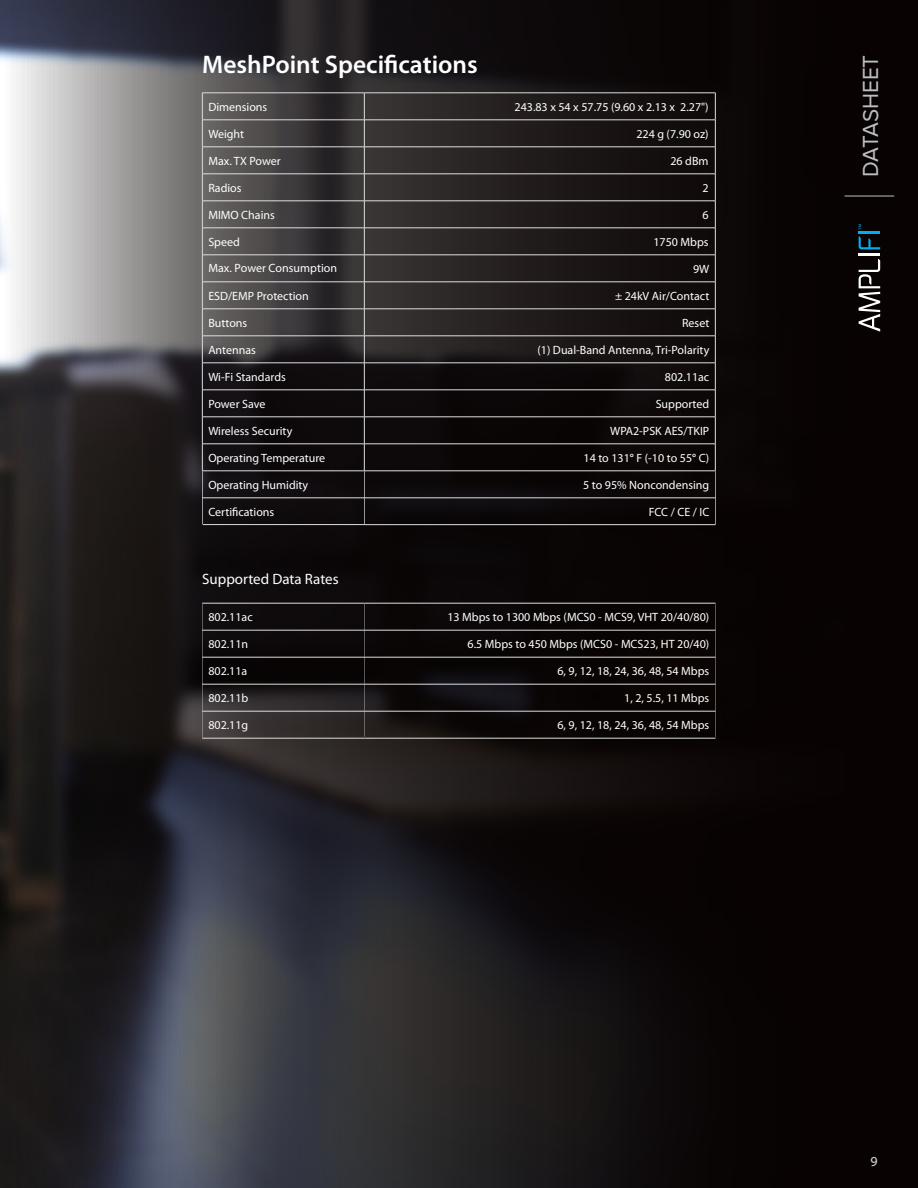
<style>
.page{position:relative;width:918px;height:1188px;background:#fff}
.page>*{position:absolute;margin:0;border:0;box-sizing:border-box;transform-origin:0 0}
.Heading_1{font:600 25.5px "Myriad Pro";color:#fff}
.t1{font:22.5px "Proxima Nova";letter-spacing:-.005em;color:#bcbdc0}
.Body{font:15px "Myriad Pro";color:#fff}
.t2{font:13.5px "Myriad Web Pro";color:#d1d2d4}
.Specs_Right_White{font:12px "Myriad Pro";color:#fff}
.Specifications_White{font:12px "Myriad Pro";color:#fff}
.s1{font-weight:600}
</style>
<div class="page">
<img style="left:0;top:0;width:918px;height:1188px">
<hr style="left:845px;top:196px;width:49px;height:1px;background:#bcbdc0">
<hr style="left:859px;top:254px;width:21px;height:2px;background:#fff">
<hr style="left:859px;top:231px;width:21px;height:2px;background:#00aeef">
<svg style="left:859px;top:236px;width:21px;height:13px"></svg>
<svg style="left:859px;top:259px;width:21px;height:73px"></svg>
<svg style="left:859px;top:224px;width:2px;height:6px"></svg>
<hr style="left:202px;top:255px;width:162px;height:1px;background:#dcdddf">
<hr style="left:364px;top:255px;width:352px;height:1px;background:#dcdddf">
<hr style="left:202px;top:282px;width:162px;height:1px;background:#dcdddf">
<hr style="left:364px;top:282px;width:352px;height:1px;background:#dcdddf">
<hr style="left:202px;top:309px;width:162px;height:1px;background:#dcdddf">
<hr style="left:364px;top:309px;width:352px;height:1px;background:#dcdddf">
<hr style="left:202px;top:363px;width:162px;height:1px;background:#dcdddf">
<hr style="left:364px;top:363px;width:352px;height:1px;background:#dcdddf">
<hr style="left:202px;top:390px;width:162px;height:1px;background:#dcdddf">
<hr style="left:364px;top:390px;width:352px;height:1px;background:#dcdddf">
<hr style="left:202px;top:471px;width:1px;height:53px;background:#dcdddf">
<hr style="left:364px;top:471px;width:1px;height:53px;background:#dcdddf">
<hr style="left:715px;top:471px;width:1px;height:53px;background:#dcdddf">
<hr style="left:203px;top:524px;width:162px;height:1px;background:#dcdddf">
<hr style="left:364px;top:498px;width:352px;height:1px;background:#dcdddf">
<hr style="left:203px;top:336px;width:161px;height:1px;background:#dcdddf">
<hr style="left:364px;top:336px;width:351px;height:1px;background:#dcdddf">
<hr style="left:202px;top:417px;width:162px;height:1px;background:#dcdddf">
<hr style="left:364px;top:417px;width:352px;height:1px;background:#dcdddf">
<hr style="left:202px;top:444px;width:162px;height:1px;background:#dcdddf">
<hr style="left:364px;top:444px;width:352px;height:1px;background:#dcdddf">
<hr style="left:202px;top:471px;width:162px;height:1px;background:#dcdddf">
<hr style="left:364px;top:471px;width:352px;height:1px;background:#dcdddf">
<hr style="left:202px;top:93px;width:162px;height:1px;background:#dcdddf">
<hr style="left:364px;top:93px;width:352px;height:1px;background:#dcdddf">
<hr style="left:202px;top:120px;width:162px;height:1px;background:#dcdddf">
<hr style="left:364px;top:120px;width:352px;height:1px;background:#dcdddf">
<hr style="left:202px;top:147px;width:162px;height:1px;background:#dcdddf">
<hr style="left:364px;top:147px;width:352px;height:1px;background:#dcdddf">
<hr style="left:202px;top:174px;width:162px;height:1px;background:#dcdddf">
<hr style="left:364px;top:174px;width:352px;height:1px;background:#dcdddf">
<hr style="left:202px;top:201px;width:162px;height:1px;background:#dcdddf">
<hr style="left:364px;top:201px;width:352px;height:1px;background:#dcdddf">
<hr style="left:202px;top:228px;width:162px;height:1px;background:#dcdddf">
<svg style="left:202px;top:93px;width:1px;height:378px"></svg>
<hr style="left:364px;top:228px;width:352px;height:1px;background:#dcdddf">
<svg style="left:364px;top:93px;width:1px;height:378px"></svg>
<svg style="left:715px;top:93px;width:1px;height:378px"></svg>
<hr style="left:202px;top:603px;width:162px;height:1px;background:#dcdddf">
<hr style="left:364px;top:603px;width:352px;height:1px;background:#dcdddf">
<hr style="left:202px;top:604px;width:1px;height:133px;background:#dcdddf">
<hr style="left:364px;top:604px;width:1px;height:133px;background:#dcdddf">
<hr style="left:715px;top:604px;width:1px;height:133px;background:#dcdddf">
<hr style="left:202px;top:684px;width:162px;height:1px;background:#dcdddf">
<hr style="left:364px;top:684px;width:352px;height:1px;background:#dcdddf">
<hr style="left:202px;top:711px;width:162px;height:1px;background:#dcdddf">
<hr style="left:364px;top:711px;width:352px;height:1px;background:#dcdddf">
<hr style="left:202px;top:738px;width:162px;height:1px;background:#dcdddf">
<hr style="left:364px;top:738px;width:352px;height:1px;background:#dcdddf">
<hr style="left:202px;top:630px;width:162px;height:1px;background:#dcdddf">
<hr style="left:364px;top:630px;width:352px;height:1px;background:#dcdddf">
<hr style="left:202px;top:657px;width:162px;height:1px;background:#dcdddf">
<hr style="left:364px;top:657px;width:352px;height:1px;background:#dcdddf">
<hr style="left:364px;top:524px;width:352px;height:1px;background:#dcdddf">
<hr style="left:202px;top:498px;width:162px;height:1px;background:#dcdddf">
<p class="Heading_1" style="left:202px;top:48px;width:277px">MeshPoint Specifications</p>
<p class="Specifications_White" style="left:208px;top:99px;width:61px">Dimensions</p>
<p class="Specs_Right_White" style="left:515px;top:99px;width:196px">243.83 x 54 x 57.75 (9.60 x 2.13 x 2.27")</p>
<p class="Specifications_White" style="left:208px;top:126px;width:37px">Weight</p>
<p class="Specs_Right_White" style="left:636px;top:126px;width:74px">224 g (7.90 oz)</p>
<p class="Specifications_White" style="left:208px;top:153px;width:74px">Max. TX Power</p>
<p class="Specs_Right_White" style="left:670px;top:153px;width:40px">26 dBm</p>
<p class="Specifications_White" style="left:208px;top:180px;width:35px">Radios</p>
<p class="Specs_Right_White" style="left:702px;top:180px;width:8px">2</p>
<p class="Specifications_White" style="left:208px;top:207px;width:68px">MIMO Chains</p>
<p class="Specs_Right_White" style="left:702px;top:207px;width:8px">6</p>
<p class="Specifications_White" style="left:208px;top:234px;width:33px">Speed</p>
<p class="Specs_Right_White" style="left:653px;top:234px;width:57px">1750 Mbps</p>
<p class="Specs_Right_White" style="left:208px;top:261px;width:130px">Max. Power Consumption</p>
<p class="Specs_Right_White" style="left:693px;top:261px;width:18px">9W</p>
<p class="Specifications_White" style="left:208px;top:288px;width:102px">ESD/EMP Protection</p>
<p class="Specs_Right_White" style="left:615px;top:288px;width:96px">± 24kV Air/Contact</p>
<p class="Specifications_White" style="left:208px;top:315px;width:40px">Buttons</p>
<p class="Specs_Right_White" style="left:682px;top:315px;width:29px">Reset</p>
<p class="Specifications_White" style="left:208px;top:342px;width:49px">Antennas</p>
<p class="Specs_Right_White" style="left:537px;top:342px;width:173px">(1) Dual-Band Antenna, Tri-Polarity</p>
<p class="Specifications_White" style="left:208px;top:369px;width:79px">Wi-Fi Standards</p>
<p class="Specs_Right_White" style="left:665px;top:369px;width:46px">802.11ac</p>
<p class="Specifications_White" style="left:208px;top:396px;width:59px">Power Save</p>
<p class="Specs_Right_White" style="left:656px;top:396px;width:55px">Supported</p>
<p class="Specifications_White" style="left:208px;top:423px;width:85px">Wireless Security</p>
<p class="Specs_Right_White" style="left:610px;top:423px;width:101px">WPA2-PSK AES/TKIP</p>
<p class="Specifications_White" style="left:208px;top:450px;width:118px">Operating Temperature</p>
<p class="Specs_Right_White" style="left:584px;top:450px;width:127px">14 to 131<span class="s1">°</span> F (-10 to 55<span class="s1">°</span> C)</p>
<p class="Specifications_White" style="left:208px;top:477px;width:101px">Operating Humidity</p>
<p class="Specs_Right_White" style="left:583px;top:477px;width:128px">5 to 95% Noncondensing</p>
<p class="Specifications_White" style="left:208px;top:504px;width:67px">Certifications</p>
<p class="Specs_Right_White" style="left:649px;top:504px;width:62px">FCC / CE / IC</p>
<p class="Body" style="left:202px;top:569px;width:138px">Supported Data Rates</p>
<p class="Specifications_White" style="left:208px;top:610px;width:46px">802.11ac</p>
<p class="Specs_Right_White" style="left:447px;top:610px;width:263px">13 Mbps to 1300 Mbps (MCS0 - MCS9, VHT 20/40/80)</p>
<p class="Specifications_White" style="left:208px;top:637px;width:41px">802.11n</p>
<p class="Specs_Right_White" style="left:468px;top:637px;width:243px">6.5 Mbps to 450 Mbps (MCS0 - MCS23, HT 20/40)</p>
<p class="Specifications_White" style="left:208px;top:664px;width:41px">802.11a</p>
<p class="Specs_Right_White" style="left:557px;top:664px;width:153px">6, 9, 12, 18, 24, 36, 48, 54 Mbps</p>
<p class="Specifications_White" style="left:208px;top:691px;width:42px">802.11b</p>
<p class="Specs_Right_White" style="left:624px;top:691px;width:87px">1, 2, 5.5, 11 Mbps</p>
<p class="Specifications_White" style="left:208px;top:718px;width:41px">802.11g</p>
<p class="Specs_Right_White" style="left:557px;top:718px;width:153px">6, 9, 12, 18, 24, 36, 48, 54 Mbps</p>
<h2 class="t1" style="left:858px;top:177px;width:123px;rotate:-90deg">DATASHEET</h2>
<p class="t2" style="left:871px;top:1154px;width:9px">9</p>
</div>
